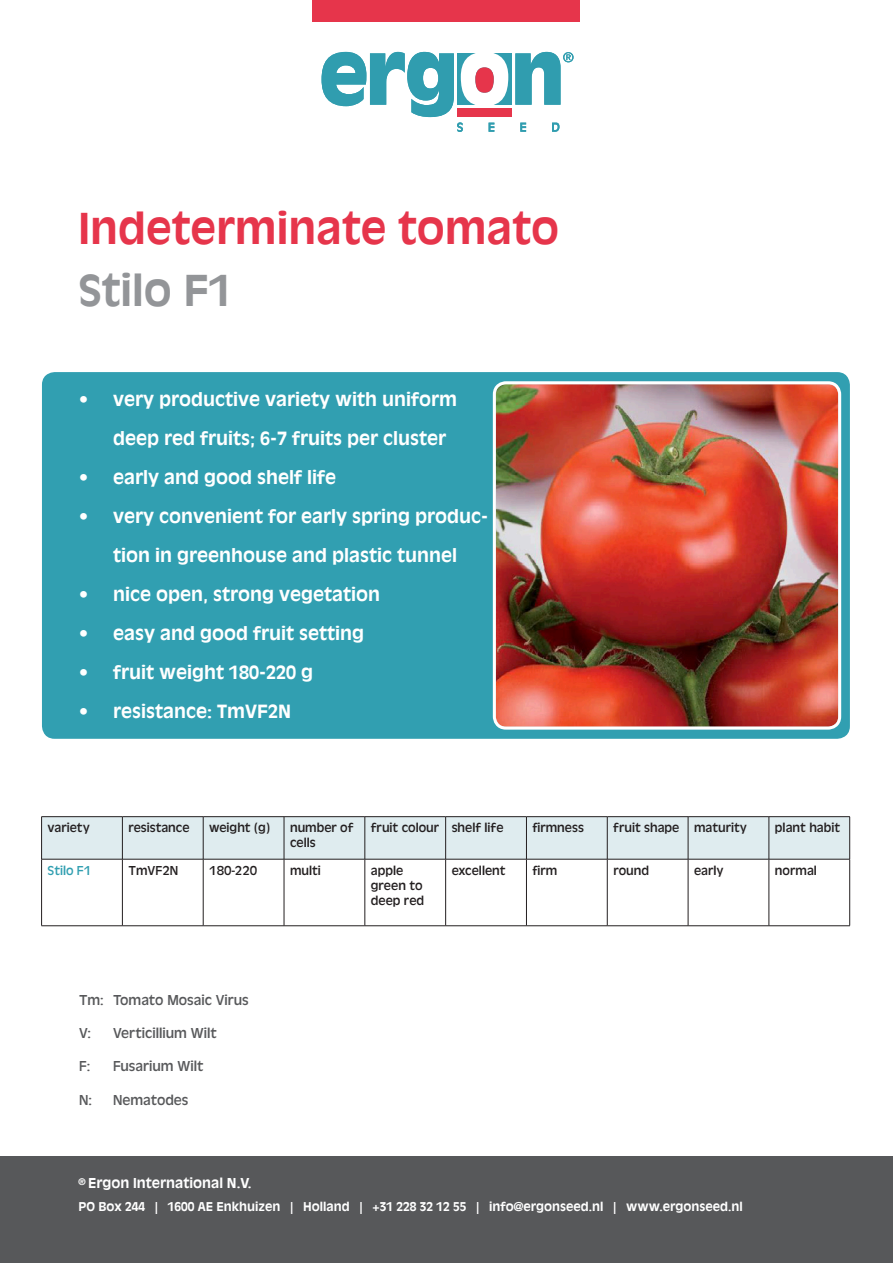
<style>
.page{position:relative;width:893px;height:1263px;background:#fff}
.page>*{position:absolute;margin:0;border:0;box-sizing:border-box;transform-origin:0 0}
.t1{font:700 42px "Antique Olive Std";color:#e6354b}
.t2{font:700 42px "Antique Olive Std";color:#939598}
.t3{font:700 18px/39px "Antique Olive Std";color:#fff}
.t4{font:15px "Antique Oli";color:#57585a}
.t5{font:13.5px/15px "Antique Oli";color:#231f20}
.t6{font:700 13.5px "Antique Olive Std";color:#fff}
.t7{font:13.5px "Antique Oli";color:#319fb1}
.t8{font:700 12px "Antique Olive Std";color:#fff}
</style>
<div class="page">
<div style="left:0;top:1157px;width:892px;height:106px;background:#57585a"></div>
<div style="left:42px;top:817px;width:807px;height:42px;background:#dfecef"></div>
<hr style="left:41px;top:816px;width:81px;height:1px;background:#231f20">
<hr style="left:41px;top:817px;width:1px;height:42px;background:#231f20">
<hr style="left:122px;top:816px;width:81px;height:1px;background:#231f20">
<hr style="left:122px;top:817px;width:1px;height:42px;background:#231f20">
<hr style="left:203px;top:816px;width:81px;height:1px;background:#231f20">
<hr style="left:203px;top:817px;width:1px;height:42px;background:#231f20">
<hr style="left:284px;top:816px;width:81px;height:1px;background:#231f20">
<hr style="left:284px;top:817px;width:1px;height:42px;background:#231f20">
<hr style="left:365px;top:816px;width:81px;height:1px;background:#231f20">
<hr style="left:365px;top:817px;width:1px;height:42px;background:#231f20">
<hr style="left:446px;top:816px;width:80px;height:1px;background:#231f20">
<hr style="left:445px;top:817px;width:1px;height:42px;background:#231f20">
<hr style="left:526px;top:816px;width:81px;height:1px;background:#231f20">
<hr style="left:526px;top:817px;width:1px;height:42px;background:#231f20">
<hr style="left:607px;top:816px;width:81px;height:1px;background:#231f20">
<hr style="left:607px;top:817px;width:1px;height:42px;background:#231f20">
<hr style="left:688px;top:816px;width:81px;height:1px;background:#231f20">
<hr style="left:688px;top:817px;width:1px;height:42px;background:#231f20">
<hr style="left:769px;top:816px;width:81px;height:1px;background:#231f20">
<hr style="left:769px;top:817px;width:1px;height:42px;background:#231f20">
<hr style="left:849px;top:817px;width:1px;height:42px;background:#231f20">
<hr style="left:41px;top:859px;width:81px;height:1px;background:#231f20">
<hr style="left:41px;top:859px;width:1px;height:66px;background:#231f20">
<hr style="left:122px;top:859px;width:81px;height:1px;background:#231f20">
<hr style="left:122px;top:859px;width:1px;height:66px;background:#231f20">
<hr style="left:203px;top:859px;width:81px;height:1px;background:#231f20">
<hr style="left:203px;top:859px;width:1px;height:66px;background:#231f20">
<hr style="left:284px;top:859px;width:81px;height:1px;background:#231f20">
<hr style="left:284px;top:859px;width:1px;height:66px;background:#231f20">
<hr style="left:365px;top:859px;width:81px;height:1px;background:#231f20">
<hr style="left:365px;top:859px;width:1px;height:66px;background:#231f20">
<hr style="left:446px;top:859px;width:80px;height:1px;background:#231f20">
<hr style="left:445px;top:859px;width:1px;height:66px;background:#231f20">
<hr style="left:526px;top:859px;width:81px;height:1px;background:#231f20">
<hr style="left:526px;top:859px;width:1px;height:66px;background:#231f20">
<hr style="left:607px;top:859px;width:81px;height:1px;background:#231f20">
<hr style="left:607px;top:859px;width:1px;height:66px;background:#231f20">
<hr style="left:688px;top:859px;width:81px;height:1px;background:#231f20">
<hr style="left:688px;top:859px;width:1px;height:66px;background:#231f20">
<hr style="left:769px;top:859px;width:81px;height:1px;background:#231f20">
<hr style="left:769px;top:859px;width:1px;height:66px;background:#231f20">
<hr style="left:849px;top:859px;width:1px;height:66px;background:#231f20">
<hr style="left:41px;top:925px;width:81px;height:1px;background:#231f20">
<hr style="left:122px;top:925px;width:81px;height:1px;background:#231f20">
<hr style="left:203px;top:925px;width:81px;height:1px;background:#231f20">
<hr style="left:284px;top:925px;width:81px;height:1px;background:#231f20">
<hr style="left:365px;top:925px;width:81px;height:1px;background:#231f20">
<hr style="left:446px;top:925px;width:80px;height:1px;background:#231f20">
<hr style="left:526px;top:925px;width:81px;height:1px;background:#231f20">
<hr style="left:607px;top:925px;width:81px;height:1px;background:#231f20">
<hr style="left:688px;top:925px;width:81px;height:1px;background:#231f20">
<hr style="left:769px;top:925px;width:81px;height:1px;background:#231f20">
<div style="left:42px;top:372px;width:808px;height:367px;background:#319fb1;border-radius:13px"></div>
<img style="left:497px;top:385px;width:340px;height:341px">
<div style="left:493px;top:381px;width:348px;height:349px;border:3px solid #fff;border-radius:12px"></div>
<div style="left:313px;top:0;width:267px;height:21px;background:#e6354b"></div>
<div style="left:457px;top:53px;width:55px;height:52px;background:#309daf"></div>
<svg style="left:520px;top:123px;width:6px;height:9px"></svg>
<svg style="left:552px;top:123px;width:7px;height:9px"></svg>
<div style="left:457px;top:108px;width:55px;height:9px;background:#e6354b"></div>
<svg style="left:322px;top:52px;width:186px;height:80px"></svg>
<svg style="left:515px;top:52px;width:59px;height:53px"></svg>
<h1 class="t1" style="left:78px;top:202px;width:482px">Indeterminate tomato</h1>
<h1 class="t2" style="left:78px;top:264px;width:156px">Stilo F1</h1>
<p class="t3" style="left:113px;top:380px;width:345px;text-indent:-34px">• very productive variety with uniform deep red fruits; 6-7 fruits per cluster</p>
<p class="t3" style="left:79px;top:458px;width:259px">• early and good shelf life</p>
<p class="t3" style="left:79px;top:497px;width:411px;text-align:center">• very convenient for early spring produc&shy;tion in greenhouse and plastic tunnel</p>
<p class="t3" style="left:79px;top:575px;width:303px">• nice open, strong vegetation</p>
<p class="t3" style="left:79px;top:614px;width:287px">• easy and good fruit setting</p>
<p class="t3" style="left:79px;top:653px;width:236px">• fruit weight 180-220 g</p>
<p class="t3" style="left:79px;top:692px;width:214px">• resistance: TmVF2N</p>
<p class="t5" style="left:48px;top:820px;width:44px">variety</p>
<p class="t5" style="left:128px;top:820px;width:63px">resistance</p>
<p class="t5" style="left:209px;top:820px;width:62px">weight (g)</p>
<p class="t5" style="left:290px;top:820px;width:65px">number of cells</p>
<p class="t5" style="left:371px;top:820px;width:134px">fruit colour shelf life</p>
<p class="t5" style="left:532px;top:820px;width:53px">firmness</p>
<p class="t5" style="left:613px;top:820px;width:135px">fruit shape maturity</p>
<p class="t5" style="left:775px;top:820px;width:67px">plant habit</p>
<p class="t7" style="left:48px;top:863px;width:45px">Stilo F1</p>
<p class="t5" style="left:128px;top:863px;width:51px">TmVF2N</p>
<p class="t5" style="left:209px;top:863px;width:50px">180-220</p>
<p class="t5" style="left:290px;top:863px;width:32px">multi</p>
<p class="t5" style="left:371px;top:863px;width:55px">apple green to deep red</p>
<p class="t5" style="left:452px;top:863px;width:55px">excellent</p>
<p class="t5" style="left:532px;top:863px;width:26px">firm</p>
<p class="t5" style="left:613px;top:863px;width:37px">round</p>
<p class="t5" style="left:694px;top:863px;width:31px">early</p>
<p class="t5" style="left:775px;top:863px;width:43px">normal</p>
<p class="t4" style="left:79px;top:992px;width:171px">Tm: Tomato Mosaic Virus</p>
<p class="t4" style="left:79px;top:1025px;width:14px">V:</p>
<p class="t4" style="left:113px;top:1025px;width:105px">Verticillium Wilt</p>
<p class="t4" style="left:79px;top:1058px;width:13px">F:</p>
<p class="t4" style="left:113px;top:1058px;width:92px">Fusarium Wilt</p>
<p class="t4" style="left:79px;top:1091px;width:14px">N:</p>
<p class="t4" style="left:113px;top:1091px;width:77px">Nematodes</p>
<p class="t6" style="left:78px;top:1175px;width:175px"><sup>®</sup> Ergon International N.V.</p>
<p class="t8" style="left:78px;top:1199px;width:666px">PO Box 244 | 1600 AE Enkhuizen | Holland | +31 228 32 12 55 | info@ergonseed.nl | www.ergonseed.nl</p>
</div>
